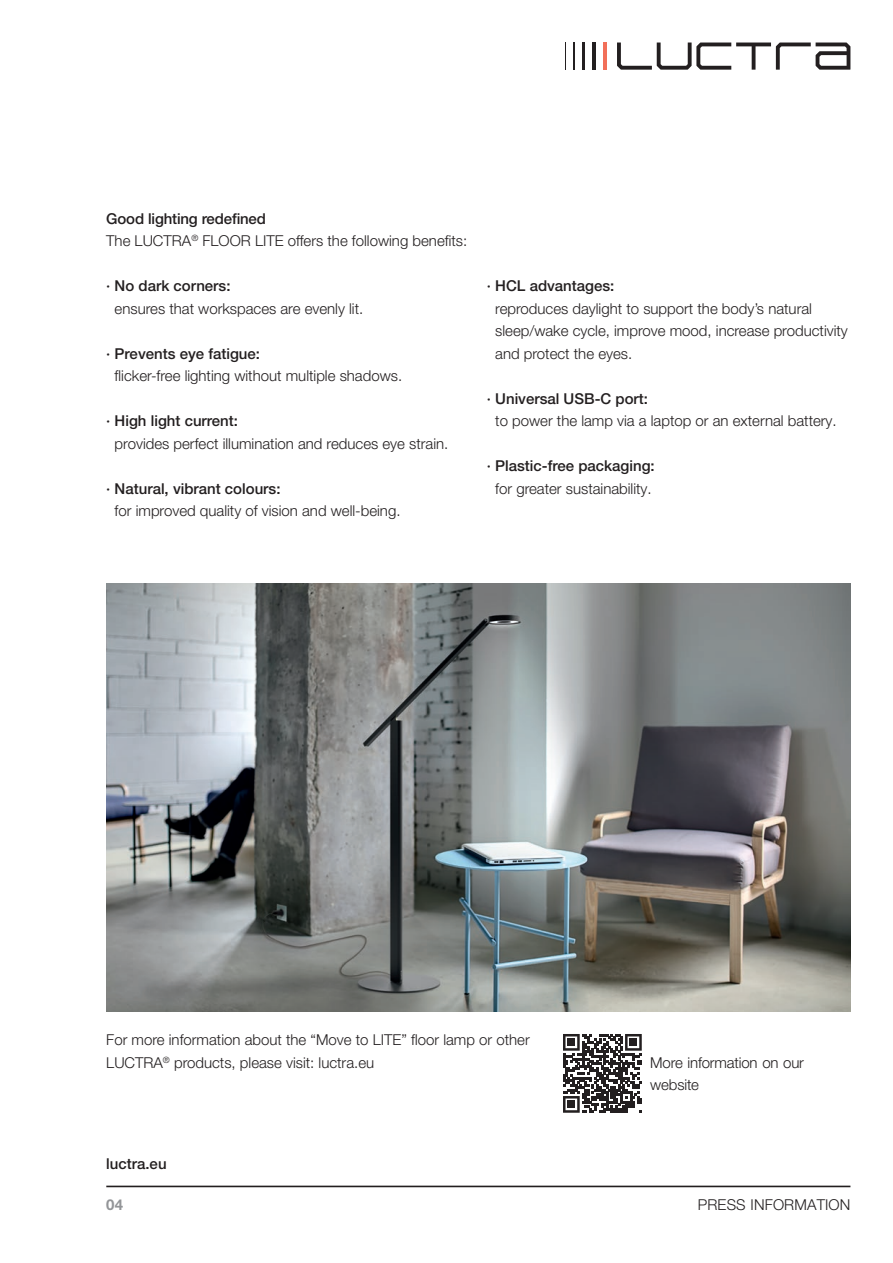
<style>
.page{position:relative;width:893px;height:1263px;background:#fff}
.page>*{position:absolute;margin:0;border:0;box-sizing:border-box;transform-origin:0 0}
.t1{font:300 15px/22.5px "Helvetica Neue LT Pro";color:#231f20}
.t2{font:500 15px "Helvetica Neue LT Pro";letter-spacing:-.01em;color:#231f20}
.t3{font:700 15px "Helvetica Neue LT Pro";color:#939598}
.s1{font-weight:500}
</style>
<div class="page">
<hr style="left:106px;top:1185px;width:744px;height:2px;background:#231f20">
<hr style="left:603px;top:43px;width:4px;height:27px;background:#f26f59">
<hr style="left:593px;top:43px;width:3px;height:27px;background:#231f20">
<hr style="left:582px;top:43px;width:3px;height:27px;background:#231f20">
<hr style="left:573px;top:43px;width:2px;height:27px;background:#231f20">
<svg style="left:565px;top:43px;width:1px;height:27px"></svg>
<svg style="left:617px;top:43px;width:233px;height:27px"></svg>
<svg style="left:563px;top:1034px;width:79px;height:79px"></svg>
<div style="left:568px;top:1039px;width:7px;height:7px;background:#231f20"></div>
<div style="left:630px;top:1039px;width:7px;height:7px;background:#231f20"></div>
<div style="left:568px;top:1101px;width:7px;height:7px;background:#231f20"></div>
<img style="left:106px;top:584px;width:744px;height:427px">
<p class="t2" style="left:106px;top:209px;width:161px">Good lighting redefined</p>
<p class="t1" style="left:106px;top:229px;width:362px">The LUCTRA<sup>®</sup> FLOOR LITE offers the following benefits:</p>
<p class="t1" style="left:115px;top:274px;width:250px;text-indent:-8px"><span class="s1">· No dark corners:<br></span>ensures that workspaces are evenly lit.</p>
<p class="t1" style="left:115px;top:342px;width:289px;text-indent:-8px"><span class="s1">· Prevents eye fatigue:<br></span>flicker-free lighting without multiple shadows.</p>
<p class="t1" style="left:115px;top:409px;width:335px;text-indent:-8px"><span class="s1">· High light current:<br></span>provides perfect illumination and reduces eye strain.</p>
<p class="t1" style="left:115px;top:477px;width:287px;text-indent:-8px"><span class="s1">· Natural, vibrant colours:<br></span>for improved quality of vision and well-being.</p>
<p class="t1" style="left:495px;top:274px;width:354px;text-indent:-8px"><span class="s1">· HCL advantages:<br></span>reproduces daylight to support the body’s natural sleep/wake cycle, improve mood, increase productivity and protect the eyes.</p>
<p class="t1" style="left:495px;top:387px;width:343px;text-indent:-8px"><span class="s1">· Universal USB-C port:<br></span>to power the lamp via a laptop or an external battery.</p>
<p class="t1" style="left:487px;top:454px;width:169px;text-align:center"><span class="s1">· Plastic-free packaging: </span>for greater sustainability.</p>
<p class="t1" style="left:106px;top:1028px;width:425px">For more information about the “Move to LITE” floor lamp or other<br>LUCTRA<sup>®</sup> products, please visit: luctra.eu</p>
<p class="t2" style="left:106px;top:1154px;width:62px">luctra.eu</p>
<p class="t1" style="left:650px;top:1051px;width:155px">More information on our website</p>
<p class="t3" style="left:106px;top:1195px;width:18px">04</p>
<p class="t1" style="left:698px;top:1193px;width:154px">PRESS INFORMATION</p>
</div>
